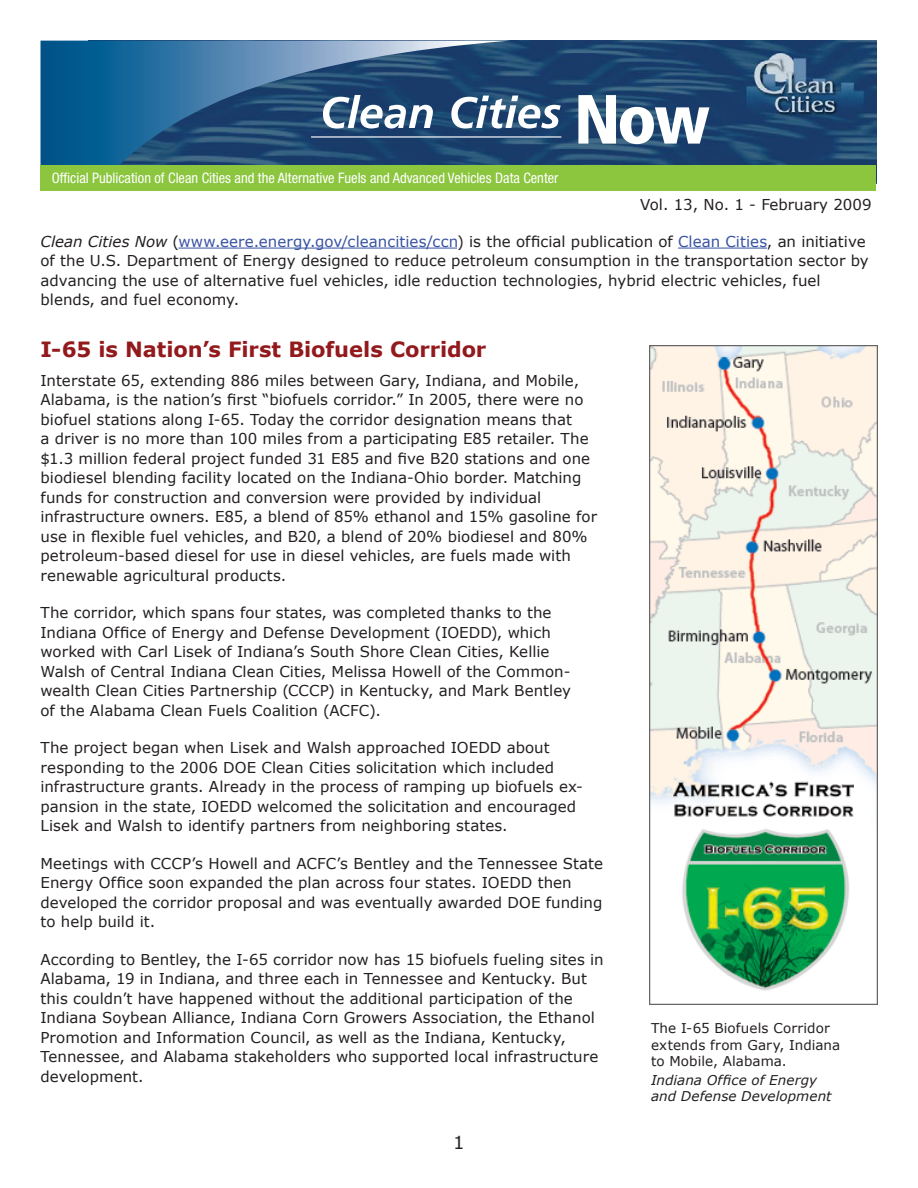
<style>
.page{position:relative;width:918px;height:1188px;background:#fff}
.page>*{position:absolute;margin:0;border:0;box-sizing:border-box;transform-origin:0 0}
.Section_Heads{font:700 21px "Verdana";letter-spacing:-.005em;color:#92191c}
.t1{font:18px "Verdana";color:#231f20}
.Base_Text{font:15px/19.5px "Verdana";letter-spacing:.005em;color:#231f20}
.t2{font:condensed 14.4px "Helvetica Neue LT Std";color:#fff}
.Captions{font:13.5px/16.2px "Verdana";letter-spacing:.01em;color:#231f20}
.Captions-2{font:italic 13.5px/16.2px "Verdana";letter-spacing:.005em;color:#231f20}
.s1{font-style:italic}
.s2{color:#3752a3}
</style>
<div class="page">
<img style="left:88px;top:40px;width:788px;height:125px">
<svg style="left:40px;top:41px;width:471px;height:124px"></svg>
<svg style="left:323px;top:95px;width:110px;height:34px"></svg>
<svg style="left:451px;top:96px;width:110px;height:33px"></svg>
<hr style="left:311px;top:136px;width:250px;height:2px;background:#fff">
<svg style="left:578px;top:95px;width:131px;height:49px"></svg>
<div style="left:40px;top:165px;width:836px;height:25px;background:#8bc63e"></div>
<hr style="left:178px;top:248px;width:279px;height:1px;background:#3752a3">
<hr style="left:678px;top:248px;width:89px;height:1px;background:#3752a3">
<img style="left:650px;top:345px;width:228px;height:660px">
<p class="t2" style="left:52px;top:169px;width:508px">Official Publication of Clean Cities and the Alternative Fuels and Advanced Vehicles Data Center</p>
<p class="Base_Text" style="left:640px;top:194px;width:233px">Vol. 13, No. 1 - February 2009</p>
<p class="Base_Text" style="left:40px;top:231px;width:830px"><span class="s1">Clean Cities Now</span> (<span class="s2">www.eere.energy.gov/cleancities/ccn</span>) is the official publication of <span class="s2">Clean Cities</span>, an initiative of the U.S. Department of Energy designed to reduce petroleum consumption in the transportation sector by advancing the use of alternative fuel vehicles, idle reduction technologies, hybrid electric vehicles, fuel blends, and fuel economy.</p>
<p class="Section_Heads" style="left:40px;top:336px;width:447px">I-65 is Nation’s First Biofuels Corridor</p>
<p class="Base_Text" style="left:40px;top:370px;width:558px">Interstate 65, extending 886 miles between Gary, Indiana, and Mobile, Alabama, is the nation’s first “biofuels corridor.” In 2005, there were no biofuel stations along I-65. Today the corridor designation means that<br>a driver is no more than 100 miles from a participating E85 retailer. The $1.3 million federal project funded 31 E85 and five B20 stations and one biodiesel blending facility located on the Indiana-Ohio border. Matching funds for construction and conversion were provided by individual infrastructure owners. E85, a blend of 85% ethanol and 15% gasoline for use in flexible fuel vehicles, and B20, a blend of 20% biodiesel and 80% petroleum-based diesel for use in diesel vehicles, are fuels made with renewable agricultural products.</p>
<p class="Base_Text" style="left:40px;top:603px;width:532px">The corridor, which spans four states, was completed thanks to the Indiana Office of Energy and Defense Development (IOEDD), which worked with Carl Lisek of Indiana’s South Shore Clean Cities, Kellie Walsh of Central Indiana Clean Cities, Melissa Howell of the Common&shy;wealth Clean Cities Partnership (CCCP) in Kentucky, and Mark Bentley of the Alabama Clean Fuels Coalition (ACFC).</p>
<p class="Base_Text" style="left:40px;top:738px;width:544px">The project began when Lisek and Walsh approached IOEDD about responding to the 2006 DOE Clean Cities solicitation which included infrastructure grants. Already in the process of ramping up biofuels ex&shy;pansion in the state, IOEDD welcomed the solicitation and encouraged Lisek and Walsh to identify partners from neighboring states.</p>
<p class="Base_Text" style="left:40px;top:853px;width:564px">Meetings with CCCP’s Howell and ACFC’s Bentley and the Tennessee State Energy Office soon expanded the plan across four states. IOEDD then developed the corridor proposal and was eventually awarded DOE funding to help build it.</p>
<p class="Base_Text" style="left:40px;top:949px;width:565px">According to Bentley, the I-65 corridor now has 15 biofuels fueling sites in Alabama, 19 in Indiana, and three each in Tennessee and Kentucky. But this couldn’t have happened without the additional participation of the Indiana Soybean Alliance, Indiana Corn Growers Association, the Ethanol Promotion and Information Council, as well as the Indiana, Kentucky, Tennessee, and Alabama stakeholders who supported local infrastructure development.</p>
<p class="Captions" style="left:651px;top:1020px;width:191px">The I-65 Biofuels Corridor extends from Gary, Indiana to Mobile, Alabama.</p>
<p class="Captions-2" style="left:651px;top:1072px;width:182px">Indiana Office of Energy and Defense Development</p>
<p class="t1" style="left:453px;top:1131px;width:13px">1</p>
</div>
